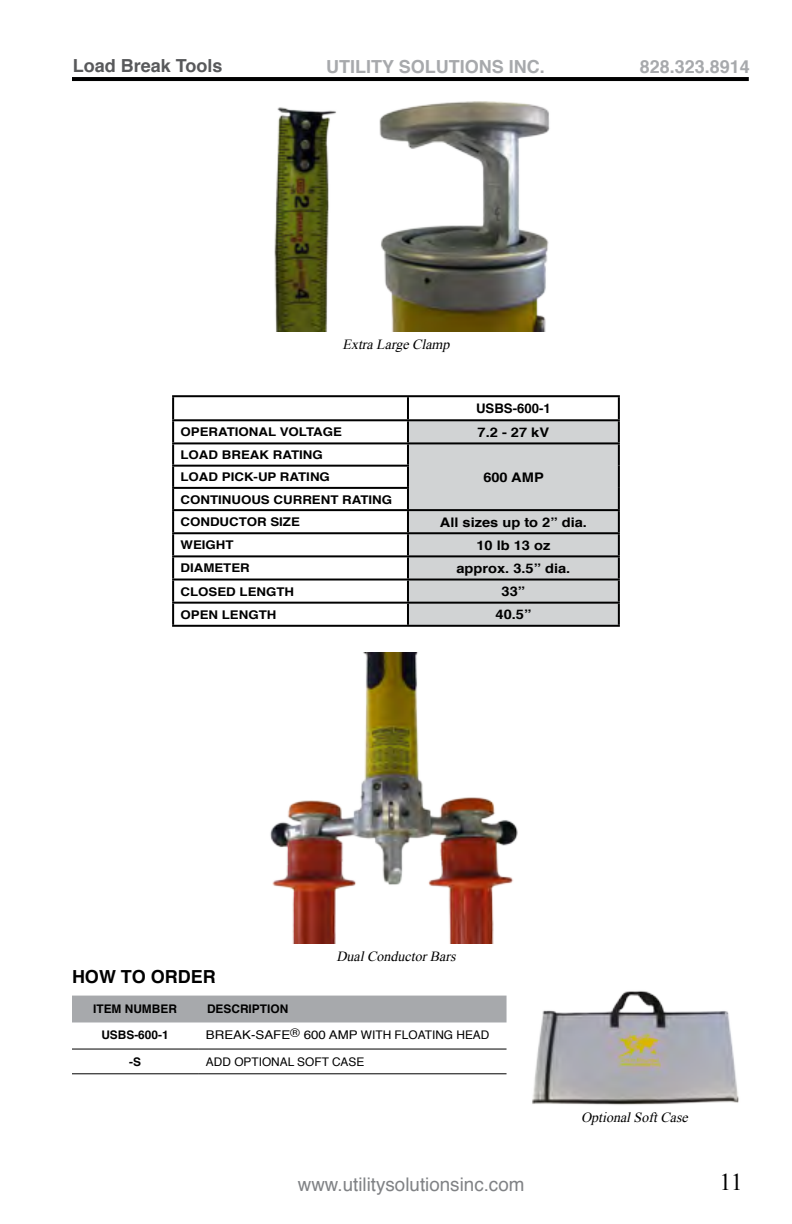
<style>
.page{position:relative;width:792px;height:1224px;background:#fff}
.page>*{position:absolute;margin:0;border:0;box-sizing:border-box;transform-origin:0 0}
.t1{font:24px "Times New Roman";color:#000}
.t2{font:18.8px "Helvetica";color:#808285}
.t3{font:700 18px "Helvetica";color:#a7a9ac}
.t4{font:700 18px "Helvetica";color:#58595b}
.t5{font:700 18px "Helvetica";color:#000}
.t6{font:italic 14px "Times New Roman";color:#000}
.t7{font:700 13.2px "Helvetica";color:#000;scale:1.11 1}
.t8{font:700 13.2px "Helvetica";color:#000}
.t9{font:700 12px/22.2px "Helvetica";color:#000;scale:1.11 1}
.t10{font:12px "Helvetica";color:#000;scale:1.11 1}
.t11{font:700 11.8px "Helvetica";color:#000}
.t12{font:11.8px "Helvetica";color:#000}
.s1{font-size:11.8px}
</style>
<div class="page">
<hr style="left:72px;top:77px;width:677px;height:4px;background:#000">
<img style="left:270px;top:653px;width:248px;height:291px">
<img style="left:274px;top:101px;width:276px;height:231px">
<svg style="left:174px;top:397px;width:444px;height:22px"></svg>
<div style="left:409px;top:421px;width:209px;height:204px;background:#d1d3d4"></div>
<hr style="left:172px;top:421px;width:2px;height:21px;background:#000">
<hr style="left:407px;top:421px;width:2px;height:21px;background:#000">
<hr style="left:618px;top:421px;width:2px;height:21px;background:#000">
<hr style="left:172px;top:442px;width:236px;height:2px;background:#000">
<hr style="left:172px;top:444px;width:2px;height:21px;background:#000">
<hr style="left:408px;top:442px;width:212px;height:2px;background:#000">
<hr style="left:407px;top:444px;width:2px;height:21px;background:#000">
<hr style="left:618px;top:444px;width:2px;height:22px;background:#000">
<hr style="left:618px;top:466px;width:2px;height:22px;background:#000">
<hr style="left:618px;top:488px;width:2px;height:21px;background:#000">
<hr style="left:172px;top:465px;width:237px;height:2px;background:#000">
<hr style="left:172px;top:467px;width:2px;height:20px;background:#000">
<hr style="left:407px;top:467px;width:2px;height:20px;background:#000">
<hr style="left:172px;top:487px;width:237px;height:2px;background:#000">
<hr style="left:172px;top:489px;width:2px;height:20px;background:#000">
<hr style="left:407px;top:489px;width:2px;height:20px;background:#000">
<hr style="left:172px;top:509px;width:236px;height:2px;background:#000">
<hr style="left:172px;top:511px;width:2px;height:21px;background:#000">
<hr style="left:408px;top:509px;width:212px;height:2px;background:#000">
<hr style="left:407px;top:511px;width:2px;height:21px;background:#000">
<hr style="left:618px;top:511px;width:2px;height:21px;background:#000">
<hr style="left:172px;top:532px;width:236px;height:2px;background:#000">
<hr style="left:172px;top:534px;width:2px;height:21px;background:#000">
<hr style="left:408px;top:532px;width:212px;height:2px;background:#000">
<hr style="left:407px;top:534px;width:2px;height:21px;background:#000">
<hr style="left:618px;top:534px;width:2px;height:21px;background:#000">
<hr style="left:172px;top:555px;width:236px;height:2px;background:#000">
<hr style="left:172px;top:557px;width:2px;height:22px;background:#000">
<hr style="left:408px;top:555px;width:212px;height:2px;background:#000">
<hr style="left:407px;top:557px;width:2px;height:22px;background:#000">
<hr style="left:618px;top:557px;width:2px;height:22px;background:#000">
<hr style="left:172px;top:579px;width:236px;height:2px;background:#000">
<hr style="left:172px;top:581px;width:2px;height:21px;background:#000">
<hr style="left:408px;top:579px;width:212px;height:2px;background:#000">
<hr style="left:407px;top:581px;width:2px;height:21px;background:#000">
<hr style="left:618px;top:581px;width:2px;height:21px;background:#000">
<hr style="left:172px;top:602px;width:236px;height:2px;background:#000">
<hr style="left:172px;top:604px;width:2px;height:21px;background:#000">
<hr style="left:408px;top:602px;width:212px;height:2px;background:#000">
<hr style="left:407px;top:604px;width:2px;height:21px;background:#000">
<hr style="left:618px;top:604px;width:2px;height:21px;background:#000">
<hr style="left:172px;top:625px;width:236px;height:2px;background:#000">
<hr style="left:408px;top:625px;width:212px;height:2px;background:#000">
<hr style="left:172px;top:395px;width:236px;height:2px;background:#000">
<hr style="left:172px;top:397px;width:2px;height:22px;background:#000">
<hr style="left:408px;top:395px;width:212px;height:2px;background:#000">
<hr style="left:407px;top:397px;width:2px;height:22px;background:#000">
<hr style="left:618px;top:397px;width:2px;height:22px;background:#000">
<hr style="left:172px;top:419px;width:236px;height:2px;background:#000">
<hr style="left:408px;top:419px;width:212px;height:2px;background:#000">
<img style="left:532px;top:991px;width:207px;height:114px">
<div style="left:72px;top:996px;width:435px;height:26px;background:#a7a9ac"></div>
<hr style="left:72px;top:1049px;width:126px;height:1px;background:#000">
<hr style="left:198px;top:1049px;width:309px;height:1px;background:#000">
<hr style="left:72px;top:1073px;width:126px;height:1px;background:#000">
<hr style="left:198px;top:1073px;width:309px;height:1px;background:#000">
<h3 class="t4" style="left:73px;top:51px;width:151px">Load Break Tools</h3>
<h3 class="t3" style="left:326px;top:52px;width:220px">UTILITY SOLUTIONS INC.</h3>
<h3 class="t3" style="left:640px;top:52px;width:112px">828.323.8914</h3>
<p class="t6" style="left:342px;top:335px;width:112px">ExtraLargeClamp</p>
<p class="t8" style="left:476px;top:398px;width:76px">USBS-600-1</p>
<p class="t9" style="left:180px;top:421px;width:147px">OPERATIONAL VOLTAGE</p>
<p class="t7" style="left:478px;top:422px;width:66px">7.2 - 27 kV</p>
<p class="t9" style="left:180px;top:444px;width:136px">LOAD BREAK RATING<br>LOAD PICK-UP RATING</p>
<p class="t7" style="left:483px;top:466px;width:56px">600 AMP</p>
<p class="t9" style="left:180px;top:488px;width:192px">CONTINUOUS CURRENT RATING<br>CONDUCTOR SIZE</p>
<p class="t7" style="left:440px;top:511px;width:134px">All sizes up to 2” dia.</p>
<p class="t9" style="left:180px;top:534px;width:49px">WEIGHT</p>
<p class="t7" style="left:476px;top:534px;width:68px">10 lb 13 oz</p>
<p class="t9" style="left:180px;top:557px;width:64px">DIAMETER</p>
<p class="t7" style="left:457px;top:558px;width:104px">approx. 3.5” dia.</p>
<p class="t9" style="left:180px;top:580px;width:104px">CLOSED LENGTH</p>
<p class="t7" style="left:502px;top:581px;width:23px">33”</p>
<p class="t9" style="left:180px;top:604px;width:88px">OPEN LENGTH</p>
<p class="t7" style="left:496px;top:604px;width:34px">40.5”</p>
<h3 class="t5" style="left:72px;top:962px;width:145px">HOW TO ORDER</h3>
<p class="t6" style="left:337px;top:947px;width:124px">DualConductorBars</p>
<p class="t11" style="left:93px;top:1000px;width:85px">ITEM NUMBER</p>
<p class="t11" style="left:207px;top:1000px;width:83px">DESCRIPTION</p>
<p class="t11" style="left:101px;top:1026px;width:69px">USBS-600-1</p>
<p class="t10" style="left:206px;top:1026px;width:257px">BREAK-SAFE® 600 AMP <span class="s1">WITH FLOATING HEAD</span></p>
<p class="t11" style="left:129px;top:1052px;width:13px">-S</p>
<p class="t12" style="left:206px;top:1053px;width:160px">ADD OPTIONAL SOFT CASE</p>
<h2 class="t2" style="left:298px;top:1170px;width:228px">www.utilitysolutionsinc.com</h2>
<p class="t6" style="left:581px;top:1108px;width:112px">OptionalSoftCase</p>
<h1 class="t1" style="left:720px;top:1166px;width:25px">11</h1>
</div>
